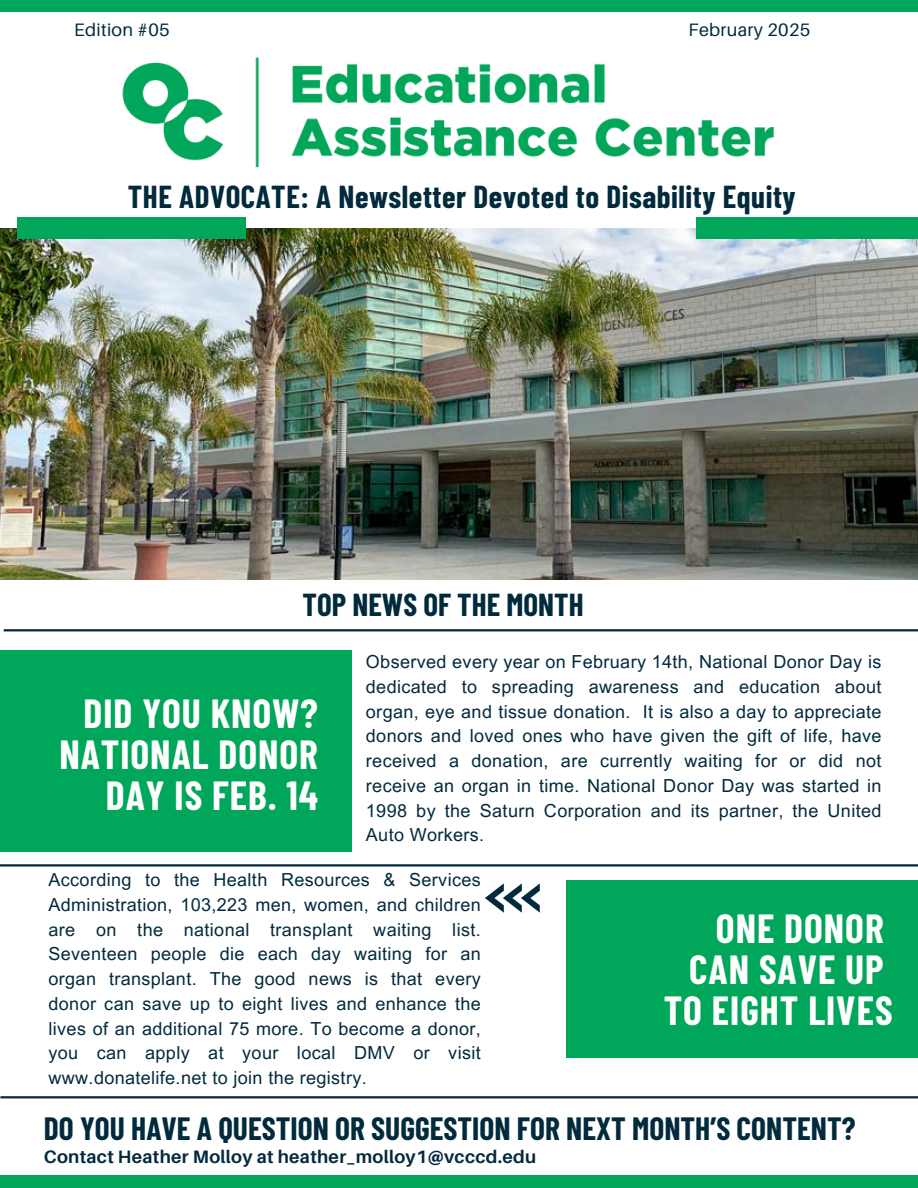
<style>
.page{position:relative;width:918px;height:1188px;background:#fff}
.page>*{position:absolute;margin:0;border:0;box-sizing:border-box;transform-origin:0 0}
.t1{font:700 39.75px/41.2px "Barlow Condensed";letter-spacing:.025em;color:#fff;text-align:right}
.t2{font:700 31.5px "Barlow Condensed";color:#022a3d}
.t3{font:700 31.05px "Barlow Condensed";letter-spacing:.015em;color:#022a3d}
.t4{font:18px/24.8px "Arial MT Pro";letter-spacing:.02em;color:#022a3d;text-align:justify}
.t5{font:700 18px "Aileron";letter-spacing:.015em;color:#022a3d}
.t6{font:18px "Aileron";letter-spacing:.015em;color:#022a3d}
</style>
<div class="page">
<img style="left:0;top:228px;width:918px;height:352px">
<div style="left:18px;top:217px;width:228px;height:22px;background:#00a659"></div>
<div style="left:696px;top:217px;width:222px;height:22px;background:#00a659"></div>
<div style="left:566px;top:880px;width:352px;height:177px;background:#00a659"></div>
<svg style="left:485px;top:883px;width:55px;height:30px"></svg>
<div style="left:0;top:0;width:918px;height:12px;background:#00a659"></div>
<div style="left:0;top:1175px;width:918px;height:13px;background:#00a659"></div>
<hr style="left:4px;top:629px;width:914px;height:2px;background:#022a3d">
<hr style="left:0;top:1096px;width:918px;height:2px;background:#022a3d">
<div style="left:0;top:651px;width:352px;height:201px;background:#00a659"></div>
<img style="left:122px;top:57px;width:652px;height:111px">
<hr style="left:0;top:864px;width:918px;height:3px;background:#022a3d">
<p class="t6" style="left:74px;top:18px;width:97px">Edition #05</p>
<h1 class="t6" style="left:689px;top:18px;width:123px">February 2025</h1>
<h3 class="t3" style="left:128px;top:177px;width:669px">THE ADVOCATE: A Newsletter Devoted to Disability Equity</h3>
<h2 class="t3" style="left:303px;top:584px;width:283px">TOP NEWS OF THE MONTH</h2>
<p class="t4" style="left:366px;top:652px;width:517px">Observed every year on February 14th, National Donor Day is dedicated to spreading awareness and education about organ, eye and tissue donation. It is also a day to appreciate donors and loved ones who have given the gift of life, have received a donation, are currently waiting for or did not receive an organ in time. National Donor Day was started in 1998 by the Saturn Corporation and its partner, the United Auto Workers.</p>
<p class="t4" style="left:49px;top:870px;width:434px">According to the Health Resources &amp; Services Administration, 103,223 men, women, and children are on the national transplant waiting list.<br>Seventeen people die each day waiting for an organ transplant. The good news is that every donor can save up to eight lives and enhance the lives of an additional 75 more. To become a donor, you can apply at your local DMV or visit www.donatelife.net to join the registry.</p>
<p class="t1" style="left:59px;top:691px;width:260px">DID YOU KNOW?<br>NATIONAL DONOR<br>DAY IS FEB. 14</p>
<p class="t1" style="left:664px;top:906px;width:230px">ONE DONOR<br>CAN SAVE UP<br>TO EIGHT LIVES</p>
<p class="t2" style="left:44px;top:1108px;width:813px">DO YOU HAVE A QUESTION OR SUGGESTION FOR NEXT MONTH’S CONTENT?</p>
<p class="t5" style="left:44px;top:1145px;width:494px">Contact Heather Molloy at heather_molloy1@vcccd.edu</p>
</div>
